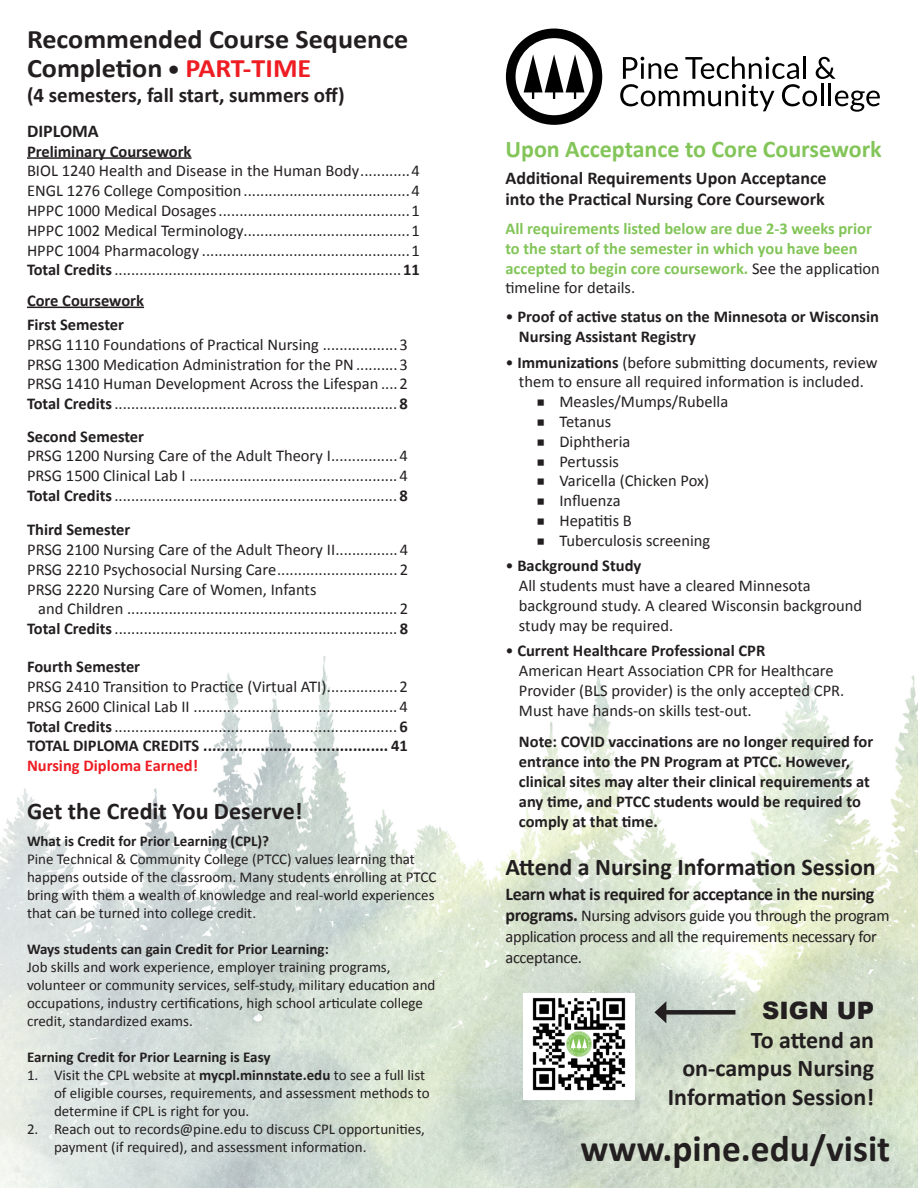
<style>
.page{position:relative;width:918px;height:1188px;background:#fff}
.page>*{position:absolute;margin:0;border:0;box-sizing:border-box;transform-origin:0 0}
.t1{font:700 37.5px "Calibri";color:#231f20}
.t2{font:700 26.7px/28.5px "Calibri";color:#231f20;scale:1.05 1}
.t3{font:700 24px/28.8px "Calibri";color:#231f20;text-align:right}
.t4{font:700 24px "Calibri";color:#83c559}
.t5{font:900 24px "Arial";color:#231f20}
.t6{font:700 21px "Calibri";color:#231f20}
.t7{font:700 18px/21.6px "Calibri";color:#231f20}
.t8{font:700 18px "Calibri";letter-spacing:-.02em;color:#231f20}
.t9{font:16.5px/19.8px "Calibri";color:#231f20}
.t10{font:700 16.5px/19.8px "Calibri";color:#231f20}
.t11{font:700 16.5px/19.8px "Calibri";color:#83c559}
.t12{font:16.5px/21px "Calibri";letter-spacing:-.02em;color:#231f20}
.t13{font:700 16.5px "Calibri";color:#ee1d23}
.t14{font:15px/18px "Calibri";color:#231f20}
.t15{font:700 15px "Calibri";color:#231f20}
.s1{font-size:22.8px}
.s2{color:#ee1d23}
.s3{font-weight:700}
.s4{font-weight:400;color:#231f20}
.s5{font-weight:400}
.s6{font-weight:700;font-size:18px}
</style>
<div class="page">
<svg style="left:506px;top:29px;width:96px;height:96px"></svg>
<svg style="left:620px;top:56px;width:260px;height:56px"></svg>
<img style="left:0;top:656px;width:918px;height:532px">
<div style="left:662px;top:1010px;width:73px;height:5px;background:#231f20"></div>
<svg style="left:654px;top:1001px;width:12px;height:22px"></svg>
<hr style="left:27px;top:157px;width:165px;height:2px;background:#231f20">
<img style="left:523px;top:993px;width:111px;height:106px">
<hr style="left:27px;top:307px;width:117px;height:1px;background:#231f20">
<p class="t2" style="left:27px;top:25px;width:365px">Recommended Course Sequence<br>Completion <span class="s1">•</span> <span class="s2">PART-TIME</span></p>
<p class="t6" style="left:27px;top:82px;width:319px">(4 semesters, fall start, summers off)</p>
<p class="t7" style="left:27px;top:120px;width:73px">DIPLOMA</p>
<p class="t10" style="left:27px;top:141px;width:166px">Preliminary Coursework</p>
<p class="t9" style="left:27px;top:161px;width:395px">BIOL 1240 Health and Disease in the Human Body............4</p>
<p class="t9" style="left:27px;top:181px;width:395px">ENGL 1276 College Composition........................................4</p>
<p class="t9" style="left:27px;top:201px;width:395px">HPPC 1000 Medical Dosages..............................................1</p>
<p class="t9" style="left:27px;top:220px;width:395px">HPPC 1002 Medical Terminology........................................1</p>
<p class="t9" style="left:27px;top:240px;width:395px">HPPC 1004 Pharmacology ..................................................1</p>
<p class="t9" style="left:27px;top:260px;width:395px"><span class="s3">Total Credits</span>.....................................................................<span class="s3">11</span></p>
<p class="t10" style="left:27px;top:291px;width:119px">Core Coursework</p>
<p class="t10" style="left:27px;top:315px;width:99px">First Semester</p>
<p class="t9" style="left:27px;top:335px;width:383px">PRSG 1110 Foundations of Practical Nursing ..................3</p>
<p class="t9" style="left:27px;top:354px;width:383px">PRSG 1300 Medication Administration for the PN..........3</p>
<p class="t9" style="left:27px;top:374px;width:383px">PRSG 1410 Human Development Across the Lifespan ....2<br><span class="s3">Total Credits</span>.................................................................... <span class="s3">8</span></p>
<p class="t10" style="left:27px;top:426px;width:119px">Second Semester</p>
<p class="t9" style="left:27px;top:446px;width:383px">PRSG 1200 Nursing Care of the Adult Theory I................4</p>
<p class="t9" style="left:27px;top:466px;width:383px">PRSG 1500 Clinical Lab I .................................................. 4</p>
<p class="t9" style="left:27px;top:486px;width:383px"><span class="s3">Total Credits</span>.................................................................... <span class="s3">8</span></p>
<p class="t10" style="left:27px;top:520px;width:105px">Third Semester</p>
<p class="t9" style="left:27px;top:540px;width:383px">PRSG 2100 Nursing Care of the Adult Theory II...............4</p>
<p class="t9" style="left:27px;top:559px;width:383px">PRSG 2210 Psychosocial Nursing Care............................. 2</p>
<p class="t9" style="left:27px;top:579px;width:291px">PRSG 2220 Nursing Care of Women, Infants</p>
<p class="t9" style="left:38px;top:599px;width:371px">and Children ................................................................. 2</p>
<p class="t9" style="left:27px;top:619px;width:383px"><span class="s3">Total Credits</span>.................................................................... <span class="s3">8</span></p>
<p class="t10" style="left:27px;top:657px;width:115px">Fourth Semester</p>
<p class="t9" style="left:27px;top:677px;width:383px">PRSG 2410 Transition to Practice (Virtual ATI).................2</p>
<p class="t9" style="left:27px;top:696px;width:383px">PRSG 2600 Clinical Lab II ................................................. 4</p>
<p class="t9" style="left:27px;top:716px;width:383px"><span class="s3">Total Credits</span>.................................................................... <span class="s3">6</span></p>
<p class="t10" style="left:27px;top:736px;width:383px">TOTAL DIPLOMA CREDITS .......................................... 41</p>
<p class="t13" style="left:27px;top:755px;width:173px">Nursing Diploma Earned!</p>
<p class="t3" style="left:27px;top:797px;width:277px">Get the Credit You Deserve!</p>
<p class="t15" style="left:27px;top:832px;width:244px">What is Credit for Prior Learning (CPL)?</p>
<p class="t14" style="left:27px;top:850px;width:411px">Pine Technical &amp; Community College (PTCC) values learning that happens outside of the classroom. Many students enrolling at PTCC bring with them a wealth of knowledge and real-world experiences that can be turned into college credit.</p>
<p class="t15" style="left:27px;top:940px;width:303px">Ways students can gain Credit for Prior Learning:</p>
<p class="t14" style="left:27px;top:958px;width:410px">Job skills and work experience, employer training programs, volunteer or community services, self-study, military education and occupations, industry certifications, high school articulate college credit, standardized exams.</p>
<p class="t15" style="left:27px;top:1048px;width:245px">Earning Credit for Prior Learning is Easy</p>
<p class="t14" style="left:54px;top:1066px;width:377px;text-indent:-27px">1. Visit the CPL website at <span class="s3">mycpl.minnstate.edu</span> to see a full list of eligible courses, requirements, and assessment methods to determine if CPL is right for you.</p>
<p class="t14" style="left:54px;top:1120px;width:372px;text-indent:-27px">2. Reach out to records@pine.edu to discuss CPL opportunities, payment (if required), and assessment information.</p>
<p class="t4" style="left:505px;top:134px;width:378px">Upon Acceptance to Core Coursework</p>
<p class="t7" style="left:505px;top:167px;width:323px">Additional Requirements Upon Acceptance into the Practical Nursing Core Coursework</p>
<p class="t11" style="left:505px;top:219px;width:376px">All requirements listed below are due 2-3 weeks prior to the start of the semester in which you have been accepted to begin core coursework. <span class="s4">See the application timeline for details.</span></p>
<p class="t10" style="left:519px;top:307px;width:362px;text-indent:-14px"><span class="s5">•</span> Proof of active status on the Minnesota or Wisconsin<br>Nursing Assistant Registry</p>
<p class="t9" style="left:505px;top:352px;width:374px;text-align:center">• <span class="s3">Immunizations</span> (before submitting documents, review them to ensure all required information is included.</p>
<p class="t9" style="left:559px;top:392px;width:170px">Measles/Mumps/Rubella</p>
<p class="t9" style="left:559px;top:412px;width:53px">Tetanus</p>
<p class="t9" style="left:559px;top:431px;width:72px">Diphtheria</p>
<p class="t9" style="left:559px;top:451px;width:61px">Pertussis</p>
<p class="t9" style="left:559px;top:471px;width:151px">Varicella (Chicken Pox)</p>
<p class="t9" style="left:559px;top:491px;width:63px">Influenza</p>
<p class="t9" style="left:559px;top:511px;width:74px">Hepatitis B</p>
<p class="t9" style="left:559px;top:530px;width:152px">Tuberculosis screening</p>
<p class="t10" style="left:505px;top:556px;width:137px"><span class="s5">•</span> Background Study</p>
<p class="t9" style="left:519px;top:576px;width:345px">All students must have a cleared Minnesota background study. A cleared Wisconsin background study may be required.</p>
<p class="t10" style="left:505px;top:641px;width:261px"><span class="s5">•</span> Current Healthcare Professional CPR</p>
<p class="t9" style="left:519px;top:661px;width:327px">American Heart Association CPR for Healthcare<br>Provider (BLS provider) is the only accepted CPR.<br>Must have hands-on skills test-out.</p>
<p class="t10" style="left:519px;top:732px;width:356px">Note: COVID vaccinations are no longer required for entrance into the PN Program at PTCC. However, clinical sites may alter their clinical requirements at any time, and PTCC students would be required to comply at that time.</p>
<p class="t3" style="left:505px;top:852px;width:372px">Attend a Nursing Information Session</p>
<p class="t8" style="left:505px;top:883px;width:371px">Learn what is required for acceptance in the nursing</p>
<p class="t12" style="left:505px;top:905px;width:386px"><span class="s6">programs.</span> Nursing advisors guide you through the program application process and all the requirements necessary for acceptance.</p>
<p class="t5" style="left:762px;top:993px;width:113px">SIGN UP</p>
<p class="t3" style="left:682px;top:1025px;width:193px">To attend an on-campus Nursing</p>
<p class="t3" style="left:668px;top:1083px;width:208px">Information Session!</p>
<p class="t1" style="left:580px;top:1125px;width:311px">www.pine.edu/visit</p>
</div>
